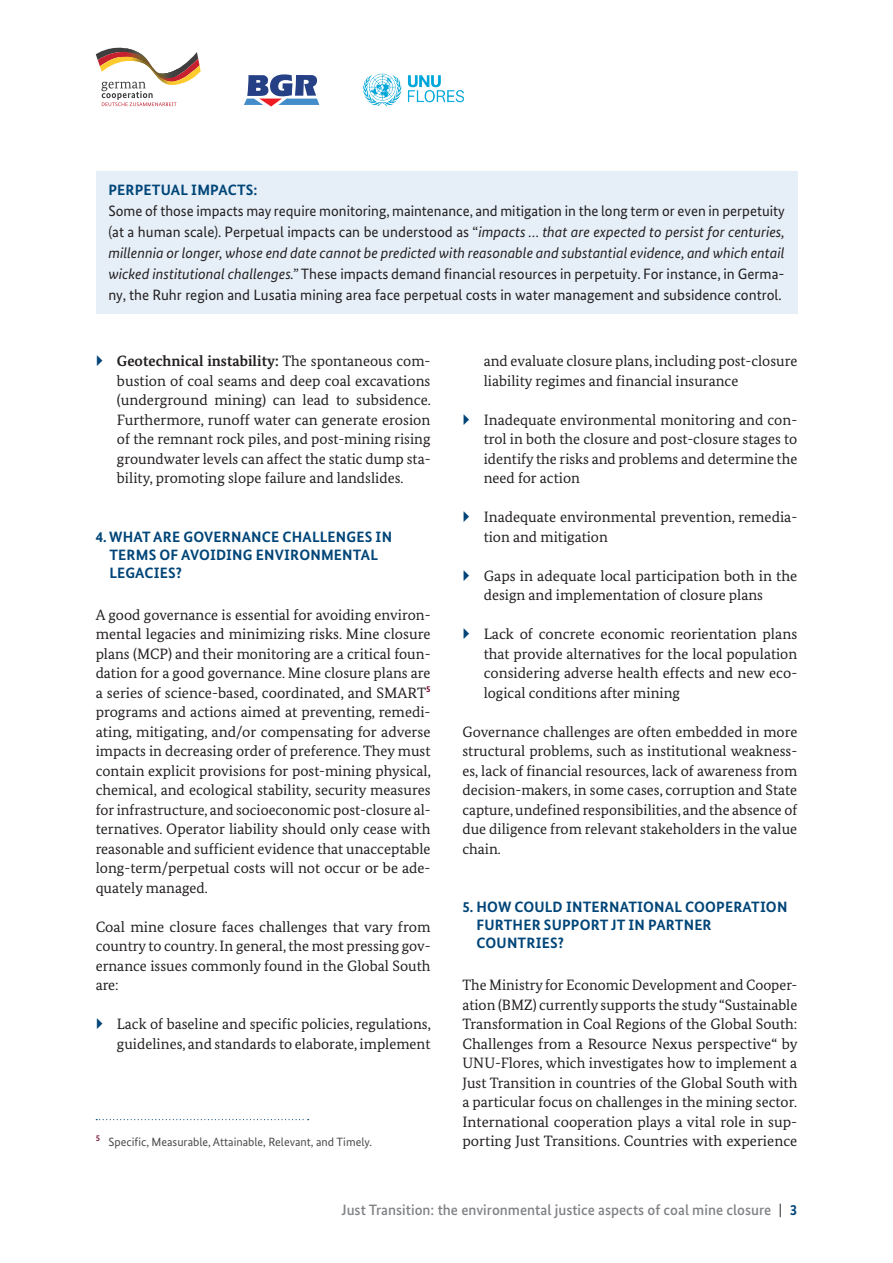
<style>
.page{position:relative;width:893px;height:1263px;background:#fff}
.page>*{position:absolute;margin:0;border:0;box-sizing:border-box;transform-origin:0 0}
.t1{font:15px/19.5px "Bundes Serif";color:#231f20;text-align:justify}
.t2{font:15px/21px "Bundes Sans";color:#231f20;text-align:justify}
.t3{font:700 15px/18px "Bundes Sans";letter-spacing:.015em;color:#004578}
.t4{font:500 15px "Bundes Sans";color:#808285}
.t5{font:12px "Bundes Sans";color:#4b4c4d}
.s1{font-style:italic}
.s2{font-weight:700}
.s3{color:#4b4c4d}
.s4{font-weight:700;color:#004578}
</style>
<div class="page">
<svg style="left:96px;top:1119px;width:213px;height:1px"></svg>
<div style="left:96px;top:171px;width:701px;height:142px;background:#e6eff8"></div>
<svg style="left:244px;top:74px;width:75px;height:32px"></svg>
<svg style="left:96px;top:48px;width:105px;height:58px"></svg>
<img style="left:363px;top:73px;width:101px;height:34px">
<p class="t3" style="left:109px;top:181px;width:151px">PERPETUAL IMPACTS:</p>
<p class="t2" style="left:108px;top:201px;width:678px">Some of those impacts may require monitoring, maintenance, and mitigation in the long term or even in perpetuity (at a human scale). Perpetual impacts can be understood as “<span class="s1">impacts … that are expected to persist for centuries, millennia or longer, whose end date cannot be predicted with reasonable and substantial evidence, and which entail wicked institutional challenges.”</span> These impacts demand financial resources in perpetuity. For instance, in Germa&shy;ny, the Ruhr region and Lusatia mining area face perpetual costs in water management and subsidence control.</p>
<p class="t1" style="left:117px;top:351px;width:315px"><span class="s2">Geotechnical instability:</span> The spontaneous com&shy;bustion of coal seams and deep coal excavations (underground mining) can lead to subsidence.<br>Furthermore, runoff water can generate erosion of the remnant rock piles, and post-mining rising groundwater levels can affect the static dump sta&shy;bility, promoting slope failure and landslides.</p>
<p class="t3" style="left:109px;top:527px;width:284px;text-indent:-14px">4. WHAT ARE GOVERNANCE CHALLENGES IN<br>TERMS OF AVOIDING ENVIRONMENTAL<br>LEGACIES?</p>
<p class="t1" style="left:96px;top:604px;width:337px">A good governance is essential for avoiding environ&shy;mental legacies and minimizing risks. Mine closure plans (MCP) and their monitoring are a critical foun&shy;dation for a good governance. Mine closure plans are a series of science-based, coordinated, and SMART<sup>5 </sup>programs and actions aimed at preventing, remedi&shy;ating, mitigating, and/or compensating for adverse impacts in decreasing order of preference. They must contain explicit provisions for post-mining physical, chemical, and ecological stability, security measures for infrastructure, and socioeconomic post-closure al&shy;ternatives. Operator liability should only cease with reasonable and sufficient evidence that unacceptable long-term/perpetual costs will not occur or be ade&shy;quately managed.</p>
<p class="t1" style="left:96px;top:916px;width:336px">Coal mine closure faces challenges that vary from country to country. In general, the most pressing gov&shy;ernance issues commonly found in the Global South are:</p>
<p class="t1" style="left:117px;top:1014px;width:315px">Lack of baseline and specific policies, regulations, guidelines, and standards to elaborate, implement</p>
<p class="t5" style="left:96px;top:1135px;width:278px"><sup>5</sup> Specific, Measurable, Attainable, Relevant, and Timely.</p>
<p class="t1" style="left:484px;top:351px;width:315px">and evaluate closure plans, including post-closure liability regimes and financial insurance</p>
<p class="t1" style="left:484px;top:409px;width:315px">Inadequate environmental monitoring and con&shy;trol in both the closure and post-closure stages to identify the risks and problems and determine the need for action</p>
<p class="t1" style="left:484px;top:507px;width:315px">Inadequate environmental prevention, remedia&shy;tion and mitigation</p>
<p class="t1" style="left:484px;top:565px;width:315px">Gaps in adequate local participation both in the design and implementation of closure plans</p>
<p class="t1" style="left:484px;top:624px;width:315px">Lack of concrete economic reorientation plans that provide alternatives for the local population considering adverse health effects and new eco&shy;logical conditions after mining</p>
<p class="t1" style="left:462px;top:721px;width:336px">Governance challenges are often embedded in more structural problems, such as institutional weakness&shy;es, lack of financial resources, lack of awareness from decision-makers, in some cases, corruption and State capture, undefined responsibilities, and the absence of due diligence from relevant stakeholders in the value chain.</p>
<p class="t3" style="left:476px;top:898px;width:312px;text-indent:-14px">5. HOW COULD INTERNATIONAL COOPERATION<br>FURTHER SUPPORT JT IN PARTNER<br>COUNTRIES?</p>
<p class="t1" style="left:462px;top:975px;width:337px">The Ministry for Economic Development and Cooper&shy;ation (BMZ) currently supports the study “Sustainable Transformation in Coal Regions of the Global South:<br>Challenges from a Resource Nexus perspective“ by UNU-Flores, which investigates how to implement a Just Transition in countries of the Global South with a particular focus on challenges in the mining sector.<br>International cooperation plays a vital role in sup&shy;porting Just Transitions. Countries with experience</p>
<p class="t4" style="left:341px;top:1201px;width:457px">Just Transition: the environmental justice aspects of coal mine closure <span class="s3">|</span> <span class="s4">3</span></p>
</div>
